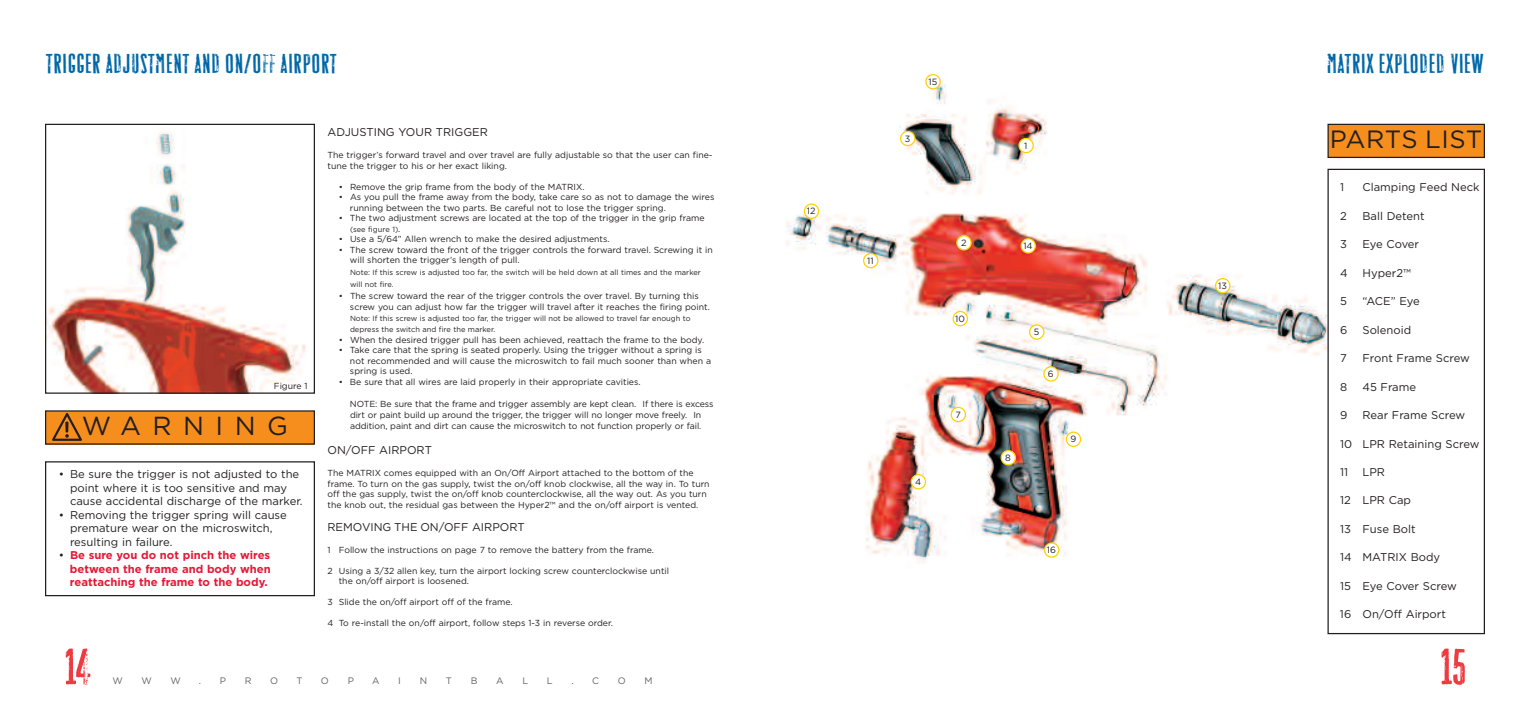
<style>
.page{position:relative;width:1530px;height:720px;background:#fff}
.page>*{position:absolute;margin:0;border:0;box-sizing:border-box;transform-origin:0 0}
.t1{font:55px "Roadkill";color:#ee3a41}
.t2{font:30px "Roadkill";letter-spacing:.025em;color:#0068a9}
.t3{font:26.12px "Gotham";letter-spacing:.43em;color:#231f20}
.t4{font:25px "Gotham";letter-spacing:.015em;color:#231f20}
.t5{font:11.25px/13.5px "Gotham";color:#231f20}
.t6{font:700 11.25px/13.5px "Gotham";color:#e51836;text-align:justify}
.t7{font:11.25px "Gotham";letter-spacing:-.02em;color:#231f20}
.t8{font:9.38px "Gotham";color:#636366}
.t9{font:9px "Gotham";color:#231f20}
.t10{font:8.75px/10.5px "Gotham";color:#231f20}
.t11{font:7.5px/12px "Gotham";color:#231f20}
.s1{font-weight:400;color:#231f20}
.s2{font-size:8.75px}
</style>
<div class="page">
<img style="left:786px;top:82px;width:579px;height:489px">
<img style="left:47px;top:131px;width:259px;height:261px">
<div style="left:45px;top:124px;width:270px;height:270px;border:1px solid #231f20"></div>
<div style="left:45px;top:461px;width:270px;height:135px;border:1px solid #231f20"></div>
<div style="left:46px;top:411px;width:268px;height:33px;background:#f68e1e"></div>
<svg style="left:52px;top:413px;width:30px;height:28px"></svg>
<div style="left:1328px;top:169px;width:157px;height:465px;border:1px solid #231f20"></div>
<div style="left:1328px;top:124px;width:156px;height:33px;background:#f68e1e"></div>
<div style="left:1328px;top:124px;width:157px;height:34px;border:1px solid #231f20"></div>
<svg style="left:1018px;top:138px;width:16px;height:15px"></svg>
<svg style="left:900px;top:131px;width:15px;height:15px"></svg>
<svg style="left:911px;top:474px;width:15px;height:15px"></svg>
<svg style="left:1029px;top:324px;width:16px;height:16px"></svg>
<svg style="left:1043px;top:366px;width:16px;height:16px"></svg>
<svg style="left:951px;top:407px;width:15px;height:15px"></svg>
<svg style="left:804px;top:203px;width:15px;height:16px"></svg>
<svg style="left:863px;top:253px;width:15px;height:15px"></svg>
<svg style="left:1215px;top:278px;width:15px;height:15px"></svg>
<svg style="left:1001px;top:450px;width:15px;height:15px"></svg>
<svg style="left:953px;top:311px;width:15px;height:15px"></svg>
<svg style="left:925px;top:74px;width:16px;height:15px"></svg>
<svg style="left:1044px;top:542px;width:15px;height:16px"></svg>
<svg style="left:1066px;top:432px;width:15px;height:15px"></svg>
<svg style="left:956px;top:235px;width:16px;height:16px"></svg>
<svg style="left:1021px;top:238px;width:15px;height:16px"></svg>
<h2 class="t2" style="left:46px;top:45px;width:292px">TRIGGER ADJUSTMENT AND ON/OFF AIRPORT</h2>
<p class="t10" style="left:274px;top:381px;width:35px">Figure 1</p>
<h3 class="t3" style="left:82px;top:411px;width:208px">WARNING</h3>
<p class="t5" style="left:70px;top:467px;width:234px;text-indent:-11px">• Be sure the trigger is not adjusted to the point where it is too sensitive and may cause accidental discharge of the marker.</p>
<p class="t5" style="left:70px;top:508px;width:218px;text-indent:-11px">• Removing the trigger spring will cause premature wear on the microswitch, resulting in failure.</p>
<p class="t6" style="left:70px;top:548px;width:202px;text-indent:-11px"><span class="s1">•</span> Be sure you do not pinch the wires between the frame and body when reattaching the frame to the body.</p>
<p class="t5" style="left:328px;top:125px;width:162px">ADJUSTING YOUR TRIGGER</p>
<p class="t10" style="left:328px;top:150px;width:386px">The trigger’s forward travel and over travel are fully adjustable so that the user can fine&shy;tune the trigger to his or her exact liking.</p>
<p class="t10" style="left:339px;top:181px;width:247px">• Remove the grip frame from the body of the MATRIX.</p>
<p class="t10" style="left:350px;top:192px;width:366px;text-indent:-11px">• As you pull the frame away from the body, take care so as not to damage the wires running between the two parts. Be careful not to lose the trigger spring.</p>
<p class="t10" style="left:339px;top:213px;width:367px">• The two adjustment screws are located at the top of the trigger in the grip frame</p>
<p class="t11" style="left:350px;top:223px;width:52px">(see figure 1)<span class="s2">.</span></p>
<p class="t10" style="left:339px;top:234px;width:272px">• Use a 5/64” Allen wrench to make the desired adjustments.</p>
<p class="t10" style="left:350px;top:244px;width:364px;text-indent:-11px">• The screw toward the front of the trigger controls the forward travel. Screwing it in will shorten the trigger’s length of pull.</p>
<p class="t11" style="left:350px;top:266px;width:352px">Note: If this screw is adjusted too far, the switch will be held down at all times and the marker will not fire.</p>
<p class="t10" style="left:350px;top:290px;width:361px;line-height:11px;text-indent:-11px">• The screw toward the rear of the trigger controls the over travel. By turning this screw you can adjust how far the trigger will travel after it reaches the firing point.</p>
<p class="t11" style="left:350px;top:313px;width:342px;line-height:11px">Note: If this screw is adjusted too far, the trigger will not be allowed to travel far enough to depress the switch and fire the marker.</p>
<p class="t10" style="left:339px;top:334px;width:367px">• When the desired trigger pull has been achieved, reattach the frame to the body.</p>
<p class="t10" style="left:350px;top:345px;width:363px;text-indent:-11px">• Take care that the spring is seated properly. Using the trigger without a spring is not recommended and will cause the microswitch to fail much sooner than when a spring is used.</p>
<p class="t10" style="left:339px;top:376px;width:303px">• Be sure that all wires are laid properly in their appropriate cavities.</p>
<p class="t10" style="left:350px;top:399px;width:365px">NOTE: Be sure that the frame and trigger assembly are kept clean. If there is excess dirt or paint build up around the trigger, the trigger will no longer move freely. In</p>
<p class="t10" style="left:350px;top:421px;width:353px">addition, paint and dirt can cause the microswitch to not function properly or fail.</p>
<p class="t5" style="left:328px;top:443px;width:106px">ON/OFF AIRPORT</p>
<p class="t10" style="left:327px;top:468px;width:384px">The MATRIX comes equipped with an On/Off Airport attached to the bottom of the frame. To turn on the gas supply, twist the on/off knob clockwise, all the way in. To turn off the gas supply, twist the on/off knob counterclockwise, all the way out. As you turn the knob out, the residual gas between the Hyper2™ and the on/off airport is vented.</p>
<p class="t5" style="left:328px;top:520px;width:199px">REMOVING THE ON/OFF AIRPORT</p>
<p class="t10" style="left:328px;top:544px;width:328px">1 Follow the instructions on page 7 to remove the battery from the frame.</p>
<p class="t10" style="left:339px;top:565px;width:332px;text-indent:-11px">2 Using a 3/32 allen key, turn the airport locking screw counterclockwise until the on/off airport is loosened.</p>
<p class="t10" style="left:328px;top:597px;width:187px">3 Slide the on/off airport off of the frame.</p>
<p class="t10" style="left:328px;top:618px;width:287px">4 To re-install the on/off airport, follow steps 1-3 in reverse order.</p>
<h1 class="t1" style="left:65px;top:633px;width:28px">14</h1>
<p class="t8" style="left:112px;top:675px;width:12px">W</p>
<p class="t8" style="left:141px;top:675px;width:12px">W</p>
<p class="t8" style="left:170px;top:675px;width:12px">W</p>
<p class="t8" style="left:199px;top:675px;width:4px">.</p>
<p class="t8" style="left:220px;top:675px;width:8px">P</p>
<p class="t8" style="left:245px;top:675px;width:8px">R</p>
<p class="t8" style="left:270px;top:675px;width:9px">O</p>
<p class="t8" style="left:297px;top:675px;width:8px">T</p>
<p class="t8" style="left:321px;top:675px;width:9px">O</p>
<p class="t8" style="left:348px;top:675px;width:8px">P</p>
<p class="t8" style="left:372px;top:675px;width:9px">A</p>
<p class="t8" style="left:398px;top:675px;width:4px">I</p>
<p class="t8" style="left:420px;top:675px;width:9px">N</p>
<p class="t8" style="left:446px;top:675px;width:8px">T</p>
<p class="t8" style="left:471px;top:675px;width:8px">B</p>
<p class="t8" style="left:496px;top:675px;width:9px">A</p>
<p class="t8" style="left:522px;top:675px;width:7px">L</p>
<p class="t8" style="left:547px;top:675px;width:7px">L</p>
<p class="t8" style="left:572px;top:675px;width:4px">.</p>
<p class="t8" style="left:592px;top:675px;width:8px">C</p>
<p class="t8" style="left:618px;top:675px;width:9px">O</p>
<p class="t8" style="left:644px;top:675px;width:10px">M</p>
<p class="t9" style="left:807px;top:206px;width:10px">12</p>
<p class="t9" style="left:867px;top:255px;width:8px">11</p>
<p class="t9" style="left:928px;top:76px;width:10px">15</p>
<p class="t9" style="left:905px;top:133px;width:7px">3</p>
<p class="t9" style="left:915px;top:476px;width:8px">4</p>
<h2 class="t2" style="left:1327px;top:45px;width:158px">MATRIX EXPLODED VIEW</h2>
<p class="t9" style="left:1024px;top:140px;width:5px">1</p>
<h3 class="t4" style="left:1330px;top:125px;width:154px">PARTS LIST</h3>
<p class="t9" style="left:961px;top:238px;width:7px">2</p>
<p class="t9" style="left:1023px;top:241px;width:11px">14</p>
<p class="t9" style="left:955px;top:313px;width:11px">10</p>
<p class="t9" style="left:955px;top:409px;width:7px">7</p>
<p class="t9" style="left:1005px;top:452px;width:7px">8</p>
<p class="t9" style="left:1034px;top:327px;width:7px">5</p>
<p class="t9" style="left:1048px;top:369px;width:7px">6</p>
<p class="t9" style="left:1070px;top:434px;width:7px">9</p>
<p class="t9" style="left:1047px;top:545px;width:11px">16</p>
<p class="t9" style="left:1218px;top:280px;width:10px">13</p>
<p class="t5" style="left:1340px;top:181px;width:6px">1</p>
<p class="t5" style="left:1362px;top:181px;width:119px">Clamping Feed Neck</p>
<p class="t5" style="left:1340px;top:209px;width:8px">2</p>
<p class="t5" style="left:1362px;top:209px;width:64px">Ball Detent</p>
<p class="t5" style="left:1340px;top:238px;width:8px">3</p>
<p class="t7" style="left:1362px;top:238px;width:58px">Eye Cover</p>
<p class="t5" style="left:1340px;top:266px;width:9px">4</p>
<p class="t5" style="left:1362px;top:266px;width:50px">Hyper2™</p>
<p class="t5" style="left:1340px;top:295px;width:8px">5</p>
<p class="t5" style="left:1362px;top:295px;width:59px">“ACE” Eye</p>
<p class="t5" style="left:1340px;top:323px;width:9px">6</p>
<p class="t5" style="left:1362px;top:323px;width:50px">Solenoid</p>
<p class="t5" style="left:1340px;top:352px;width:8px">7</p>
<p class="t5" style="left:1362px;top:352px;width:109px">Front Frame Screw</p>
<p class="t5" style="left:1340px;top:380px;width:9px">8</p>
<p class="t5" style="left:1362px;top:380px;width:55px">45 Frame</p>
<p class="t5" style="left:1340px;top:408px;width:9px">9</p>
<p class="t5" style="left:1362px;top:408px;width:104px">Rear Frame Screw</p>
<p class="t5" style="left:1340px;top:437px;width:141px">10 LPR Retaining Screw</p>
<p class="t5" style="left:1340px;top:465px;width:10px">11</p>
<p class="t5" style="left:1362px;top:465px;width:24px">LPR</p>
<p class="t5" style="left:1340px;top:494px;width:73px">12 LPR Cap</p>
<p class="t5" style="left:1340px;top:522px;width:77px">13 Fuse Bolt</p>
<p class="t5" style="left:1340px;top:551px;width:102px">14 MATRIX Body</p>
<p class="t5" style="left:1340px;top:579px;width:118px">15 Eye Cover Screw</p>
<p class="t5" style="left:1340px;top:608px;width:108px">16 On/Off Airport</p>
<h1 class="t1" style="left:1440px;top:633px;width:28px">15</h1>
</div>
